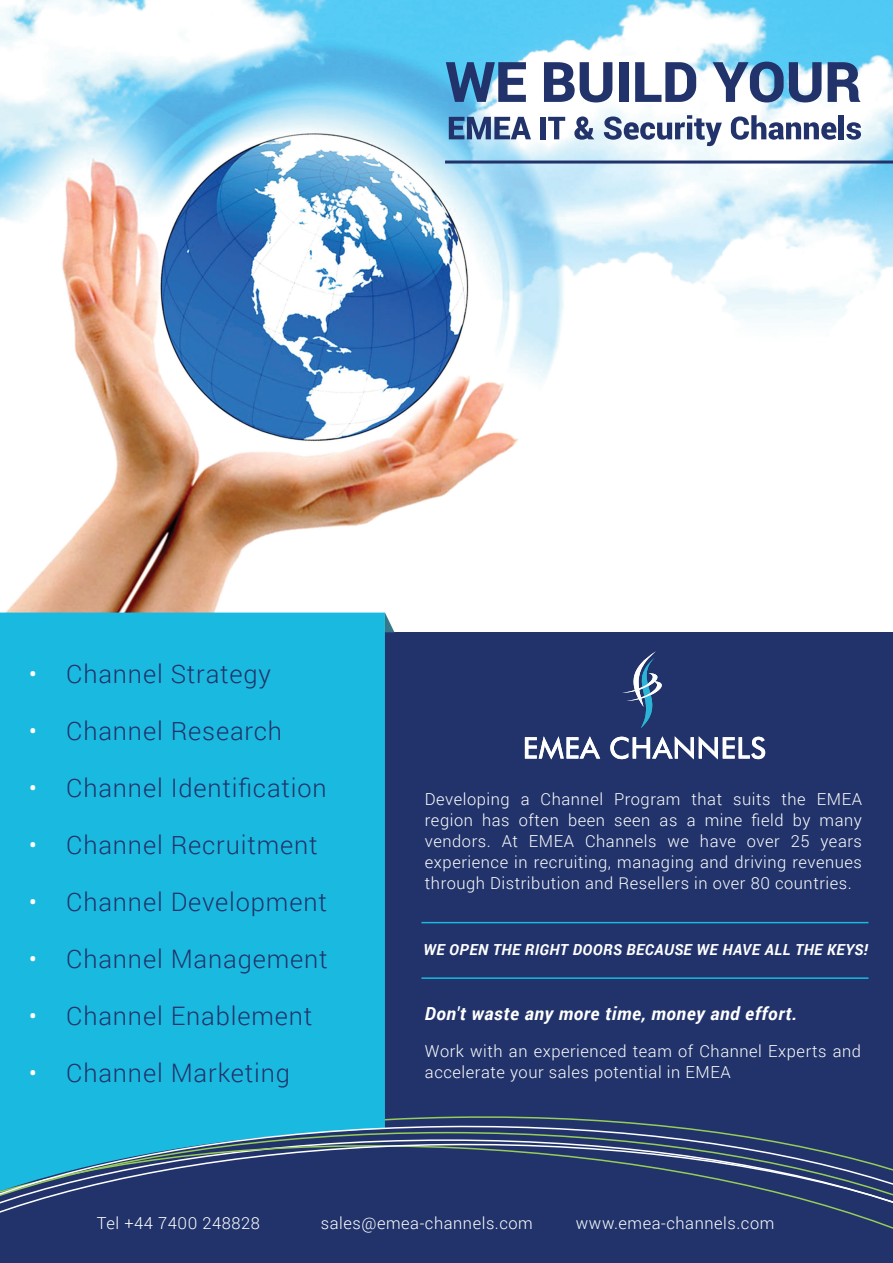
<style>
.page{position:relative;width:893px;height:1263px;background:#fff}
.page>*{position:absolute;margin:0;border:0;box-sizing:border-box;transform-origin:0 0}
.t1{font:300 25.5px "Roboto";letter-spacing:.035em;color:#21336a}
.t2{font:italic 700 18px "Roboto";letter-spacing:.035em;color:#fff}
.t3{font:300 16.5px/21px "Roboto";letter-spacing:.035em;color:#fff;text-align:justify}
.t4{font:italic 700 15.15px "Roboto";letter-spacing:.035em;color:#fff}
.s1{color:#fff}
</style>
<div class="page">
<img style="left:0;top:0;width:893px;height:632px">
<div style="left:0;top:632px;width:893px;height:631px;background:#21336a"></div>
<svg style="left:385px;top:1116px;width:264px;height:8px"></svg>
<svg style="left:446px;top:62px;width:80px;height:40px;background:#547ba5"></svg>
<svg style="left:544px;top:62px;width:68px;height:40px"></svg>
<div style="left:619px;top:62px;width:9px;height:40px;background:#21336a"></div>
<svg style="left:635px;top:62px;width:61px;height:40px"></svg>
<svg style="left:713px;top:62px;width:109px;height:40px"></svg>
<svg style="left:828px;top:62px;width:32px;height:40px"></svg>
<svg style="left:449px;top:117px;width:82px;height:22px;background:#677ea4"></svg>
<div style="left:541px;top:117px;width:5px;height:22px;background:#21336a"></div>
<svg style="left:548px;top:117px;width:17px;height:22px"></svg>
<svg style="left:574px;top:116px;width:20px;height:24px"></svg>
<svg style="left:604px;top:115px;width:118px;height:31px"></svg>
<svg style="left:731px;top:115px;width:105px;height:25px"></svg>
<div style="left:839px;top:115px;width:5px;height:24px;background:#21336a"></div>
<svg style="left:846px;top:122px;width:15px;height:18px"></svg>
<hr style="left:445px;top:161px;width:448px;height:3px;background:#21336a">
<div style="left:0;top:613px;width:385px;height:511px;background:#1abae0"></div>
<svg style="left:0;top:1200px;width:893px;height:18px"></svg>
<svg style="left:0;top:1124px;width:893px;height:76px"></svg>
<hr style="left:421px;top:977px;width:447px;height:2px;background:#1abae0">
<hr style="left:421px;top:922px;width:447px;height:1px;background:#1abae0">
<svg style="left:385px;top:613px;width:9px;height:19px"></svg>
<svg style="left:525px;top:736px;width:75px;height:23px"></svg>
<svg style="left:610px;top:736px;width:155px;height:23px"></svg>
<svg style="left:622px;top:651px;width:40px;height:77px"></svg>
<h1 class="t1" style="left:29px;top:656px;width:244px"><span class="s1">•</span> Channel Strategy</h1>
<h1 class="t1" style="left:29px;top:713px;width:255px"><span class="s1">•</span> Channel Research</h1>
<h1 class="t1" style="left:29px;top:770px;width:299px"><span class="s1">•</span> Channel Identification</h1>
<h1 class="t1" style="left:29px;top:827px;width:290px"><span class="s1">•</span> Channel Recruitment</h1>
<h1 class="t1" style="left:29px;top:884px;width:299px"><span class="s1">•</span> Channel Development</h1>
<h1 class="t1" style="left:29px;top:941px;width:300px"><span class="s1">•</span> Channel Management</h1>
<h1 class="t1" style="left:29px;top:998px;width:285px"><span class="s1">•</span> Channel Enablement</h1>
<h1 class="t1" style="left:29px;top:1055px;width:263px"><span class="s1">•</span> Channel Marketing</h1>
<p class="t3" style="left:425px;top:788px;width:439px">Developing a Channel Program that suits the EMEA region has often been seen as a mine field by many vendors. At EMEA Channels we have over 25 years experience in recruiting, managing and driving revenues through Distribution and Resellers in over 80 countries.</p>
<p class="t4" style="left:423px;top:939px;width:446px">WE OPEN THE RIGHT DOORS BECAUSE WE HAVE ALL THE KEYS!</p>
<p class="t2" style="left:425px;top:1001px;width:374px">Don't waste any more time, money and effort.</p>
<p class="t3" style="left:425px;top:1040px;width:438px">Work with an experienced team of Channel Experts and accelerate your sales potential in EMEA</p>
<p class="t3" style="left:97px;top:1212px;width:165px">Tel +44 7400 248828</p>
<p class="t3" style="left:321px;top:1212px;width:214px">sales@emea-channels.com</p>
<p class="t3" style="left:576px;top:1212px;width:200px">www.emea-channels.com</p>
</div>
